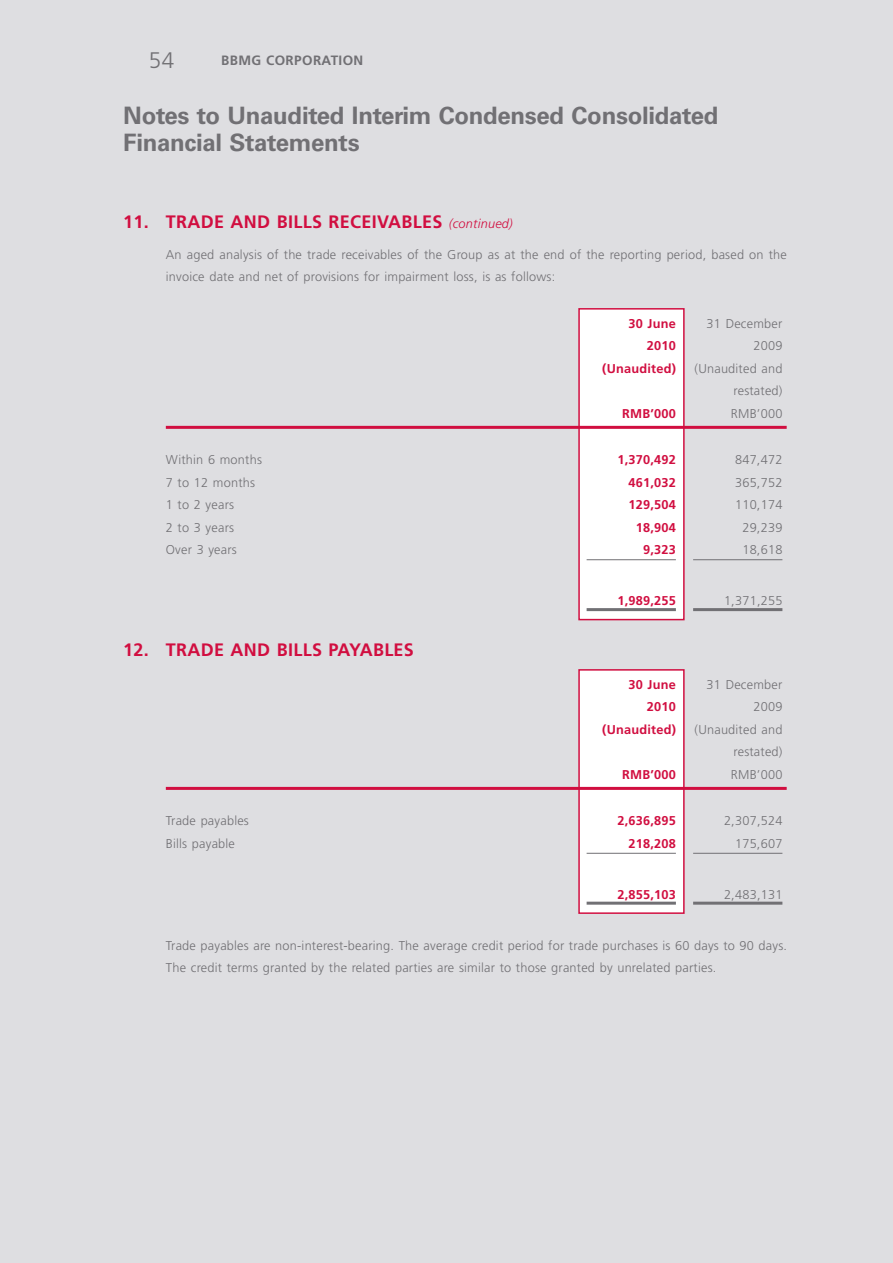
<style>
.page{position:relative;width:893px;height:1263px;background:#dedee1}
.page>*{position:absolute;margin:0;border:0;box-sizing:border-box;transform-origin:0 0}
.t1{font:700 24px/27px "Univers LT Std";letter-spacing:-.015em;color:#717074}
.t2{font:300 22.5px "Frutiger LT Std";color:#717074}
.t3{font:700 18px "Frutiger LT Std";letter-spacing:.015em;color:#d10e40}
.t4{font:700 13.5px "Frutiger LT Std";letter-spacing:.03em;color:#717074}
.t5{font:300 12.75px/22.5px "Frutiger LT Std";letter-spacing:.015em;color:#717074}
.t6{font:700 12.75px "Frutiger LT Std";letter-spacing:.015em;color:#d10e40}
.s1{font-weight:300;font-style:italic;font-size:12.75px}
</style>
<div class="page">
<div style="left:579px;top:309px;width:105px;height:311px;background:#fff"></div>
<div style="left:578px;top:308px;width:107px;height:312px;border:2px solid #d10e40"></div>
<hr style="left:166px;top:426px;width:621px;height:3px;background:#d10e40">
<hr style="left:587px;top:559px;width:89px;height:1px;background:#717074">
<hr style="left:693px;top:559px;width:89px;height:1px;background:#717074">
<hr style="left:587px;top:608px;width:89px;height:3px;background:#717074">
<hr style="left:693px;top:608px;width:89px;height:3px;background:#717074">
<div style="left:579px;top:670px;width:105px;height:243px;background:#fff"></div>
<div style="left:578px;top:669px;width:107px;height:245px;border:2px solid #d10e40"></div>
<hr style="left:166px;top:787px;width:621px;height:3px;background:#d10e40">
<hr style="left:587px;top:853px;width:89px;height:1px;background:#717074">
<hr style="left:693px;top:853px;width:89px;height:1px;background:#717074">
<hr style="left:587px;top:902px;width:89px;height:3px;background:#717074">
<hr style="left:693px;top:902px;width:89px;height:3px;background:#717074">
<p class="t2" style="left:149px;top:48px;width:27px">54</p>
<p class="t4" style="left:221px;top:52px;width:144px">BBMG CORPORATION</p>
<p class="t1" style="left:123px;top:102px;width:597px">Notes to Unaudited Interim Condensed Consolidated<br>Financial Statements</p>
<p class="t3" style="left:123px;top:211px;width:391px">11. TRADE AND BILLS RECEIVABLES <span class="s1">(continued)</span></p>
<p class="t5" style="left:166px;top:243px;width:623px">An aged analysis of the trade receivables of the Group as at the end of the reporting period, based on the invoice date and net of provisions for impairment loss, is as follows:</p>
<p class="t6" style="left:629px;top:316px;width:49px">30 June</p>
<p class="t5" style="left:707px;top:312px;width:77px">31 December</p>
<p class="t6" style="left:647px;top:338px;width:31px">2010</p>
<p class="t5" style="left:753px;top:335px;width:31px">2009</p>
<p class="t6" style="left:602px;top:361px;width:75px">(Unaudited)</p>
<p class="t5" style="left:695px;top:357px;width:89px;text-align:right">(Unaudited and restated)</p>
<p class="t6" style="left:622px;top:406px;width:55px">RMB’000</p>
<p class="t5" style="left:731px;top:402px;width:53px">RMB’000</p>
<p class="t5" style="left:166px;top:449px;width:98px">Within 6 months</p>
<p class="t6" style="left:617px;top:452px;width:60px">1,370,492</p>
<p class="t5" style="left:735px;top:449px;width:49px">847,472</p>
<p class="t5" style="left:166px;top:471px;width:91px">7 to 12 months</p>
<p class="t6" style="left:628px;top:475px;width:49px">461,032</p>
<p class="t5" style="left:735px;top:471px;width:49px">365,752</p>
<p class="t5" style="left:166px;top:494px;width:70px">1 to 2 years</p>
<p class="t6" style="left:628px;top:497px;width:49px">129,504</p>
<p class="t5" style="left:735px;top:494px;width:49px">110,174</p>
<p class="t5" style="left:166px;top:516px;width:70px">2 to 3 years</p>
<p class="t6" style="left:636px;top:520px;width:42px">18,904</p>
<p class="t5" style="left:742px;top:516px;width:42px">29,239</p>
<p class="t5" style="left:166px;top:539px;width:73px">Over 3 years</p>
<p class="t6" style="left:643px;top:542px;width:34px">9,323</p>
<p class="t5" style="left:742px;top:539px;width:42px">18,618</p>
<p class="t6" style="left:617px;top:593px;width:60px">1,989,255</p>
<p class="t5" style="left:724px;top:590px;width:60px">1,371,255</p>
<p class="t3" style="left:123px;top:639px;width:292px">12. TRADE AND BILLS PAYABLES</p>
<p class="t6" style="left:629px;top:677px;width:49px">30 June</p>
<p class="t5" style="left:707px;top:673px;width:77px">31 December</p>
<p class="t6" style="left:647px;top:699px;width:31px">2010</p>
<p class="t5" style="left:753px;top:696px;width:31px">2009</p>
<p class="t6" style="left:602px;top:722px;width:75px">(Unaudited)</p>
<p class="t5" style="left:695px;top:718px;width:89px;text-align:right">(Unaudited and restated)</p>
<p class="t6" style="left:622px;top:767px;width:55px">RMB’000</p>
<p class="t5" style="left:731px;top:763px;width:53px">RMB’000</p>
<p class="t5" style="left:166px;top:810px;width:85px">Trade payables</p>
<p class="t6" style="left:617px;top:813px;width:60px">2,636,895</p>
<p class="t5" style="left:724px;top:810px;width:60px">2,307,524</p>
<p class="t5" style="left:166px;top:832px;width:71px">Bills payable</p>
<p class="t6" style="left:628px;top:836px;width:49px">218,208</p>
<p class="t5" style="left:735px;top:832px;width:49px">175,607</p>
<p class="t6" style="left:617px;top:887px;width:60px">2,855,103</p>
<p class="t5" style="left:724px;top:883px;width:60px">2,483,131</p>
<p class="t5" style="left:166px;top:934px;width:623px">Trade payables are non-interest-bearing. The average credit period for trade purchases is 60 days to 90 days.<br>The credit terms granted by the related parties are similar to those granted by unrelated parties.</p>
</div>
